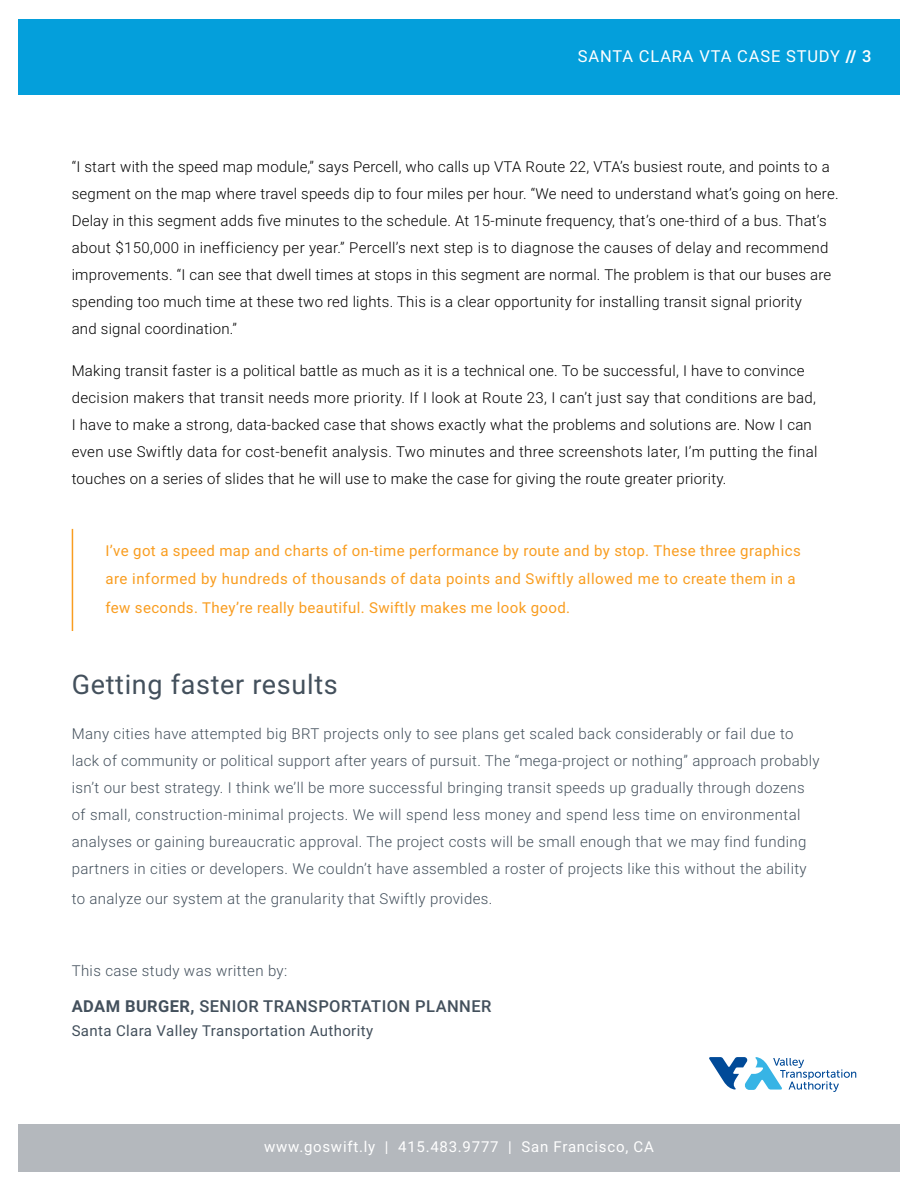
<style>
.page{position:relative;width:918px;height:1188px;background:#fff}
.page>*{position:absolute;margin:0;border:0;box-sizing:border-box;transform-origin:0 0}
.t1{font:27px "Roboto";letter-spacing:.025em;color:#43505c}
.t2{font:500 16.5px "Roboto";letter-spacing:.025em;color:#43505c}
.t3{font:16.5px "Roboto";letter-spacing:.05em;color:#fff}
.t4{font:300 15px/27px "Roboto";letter-spacing:.015em;color:#000}
.t5{font:300 15px/27px "Roboto";letter-spacing:.025em;color:#43505c}
.t6{font:15px/28.5px "Roboto";letter-spacing:.025em;color:#f99d20}
.t7{font:15px "Roboto";letter-spacing:.05em;color:#fff}
.t8{font:15px "Roboto";letter-spacing:.025em;color:#43505c}
.s1{font-weight:900}
.s2{font-weight:500}
.s3{font-weight:700}
</style>
<div class="page">
<div style="left:18px;top:19px;width:882px;height:75px;background:#049fdb"></div>
<div style="left:18px;top:1124px;width:882px;height:47px;background:#b4b8bd"></div>
<hr style="left:72px;top:529px;width:1px;height:102px;background:#f99d20">
<svg style="left:709px;top:1057px;width:147px;height:35px"></svg>
<p class="t3" style="left:578px;top:44px;width:295px">SANTA CLARA VTA CASE STUDY <span class="s1">//</span> <span class="s2">3</span></p>
<p class="t4" style="left:72px;top:152px;width:768px">“I start with the speed map module,” says Percell, who calls up VTA Route 22, VTA’s busiest route, and points to a segment on the map where travel speeds dip to four miles per hour. “We need to understand what’s going on here.<br>Delay in this segment adds five minutes to the schedule. At 15-minute frequency, that’s one-third of a bus. That’s about $150,000 in inefficiency per year.” Percell’s next step is to diagnose the causes of delay and recommend improvements. “I can see that dwell times at stops in this segment are normal. The problem is that our buses are spending too much time at these two red lights. This is a clear opportunity for installing transit signal priority<br>and signal coordination.”</p>
<p class="t4" style="left:72px;top:356px;width:747px">Making transit faster is a political battle as much as it is a technical one. To be successful, I have to convince decision makers that transit needs more priority. If I look at Route 23, I can’t just say that conditions are bad, I have to make a strong, data-backed case that shows exactly what the problems and solutions are. Now I can even use Swiftly data for cost-benefit analysis. Two minutes and three screenshots later, I’m putting the final touches on a series of slides that he will use to make the case for giving the route greater priority.</p>
<p class="t6" style="left:105px;top:536px;width:697px">I’ve got a speed map and charts of on-time performance by route and by stop. These three graphics are informed by hundreds of thousands of data points and Swiftly allowed me to create them in a few seconds. They’re really beautiful. Swiftly makes me look good.</p>
<h1 class="t1" style="left:72px;top:665px;width:268px">Getting faster results</h1>
<p class="t5" style="left:72px;top:719px;width:749px">Many cities have attempted big BRT projects only to see plans get scaled back considerably or fail due to lack of community or political support after years of pursuit. The “mega-project or nothing” approach probably isn’t our best strategy. I think we’ll be more successful bringing transit speeds up gradually through dozens of small, construction-minimal projects. We will spend less money and spend less time on environmental analyses or gaining bureaucratic approval. The project costs will be small enough that we may find funding partners in cities or developers. We couldn’t have assembled a roster of projects like this without the ability</p>
<p class="t5" style="left:72px;top:884px;width:422px">to analyze our system at the granularity that Swiftly provides.</p>
<p class="t5" style="left:72px;top:956px;width:217px">This case study was written by:</p>
<p class="t2" style="left:72px;top:994px;width:421px"><span class="s3">ADAM BURGER,</span> SENIOR TRANSPORTATION PLANNER</p>
<p class="t8" style="left:72px;top:1020px;width:303px">Santa Clara Valley Transportation Authority</p>
<p class="t7" style="left:264px;top:1137px;width:391px">www.goswift.ly | 415.483.9777 | San Francisco, CA</p>
</div>
